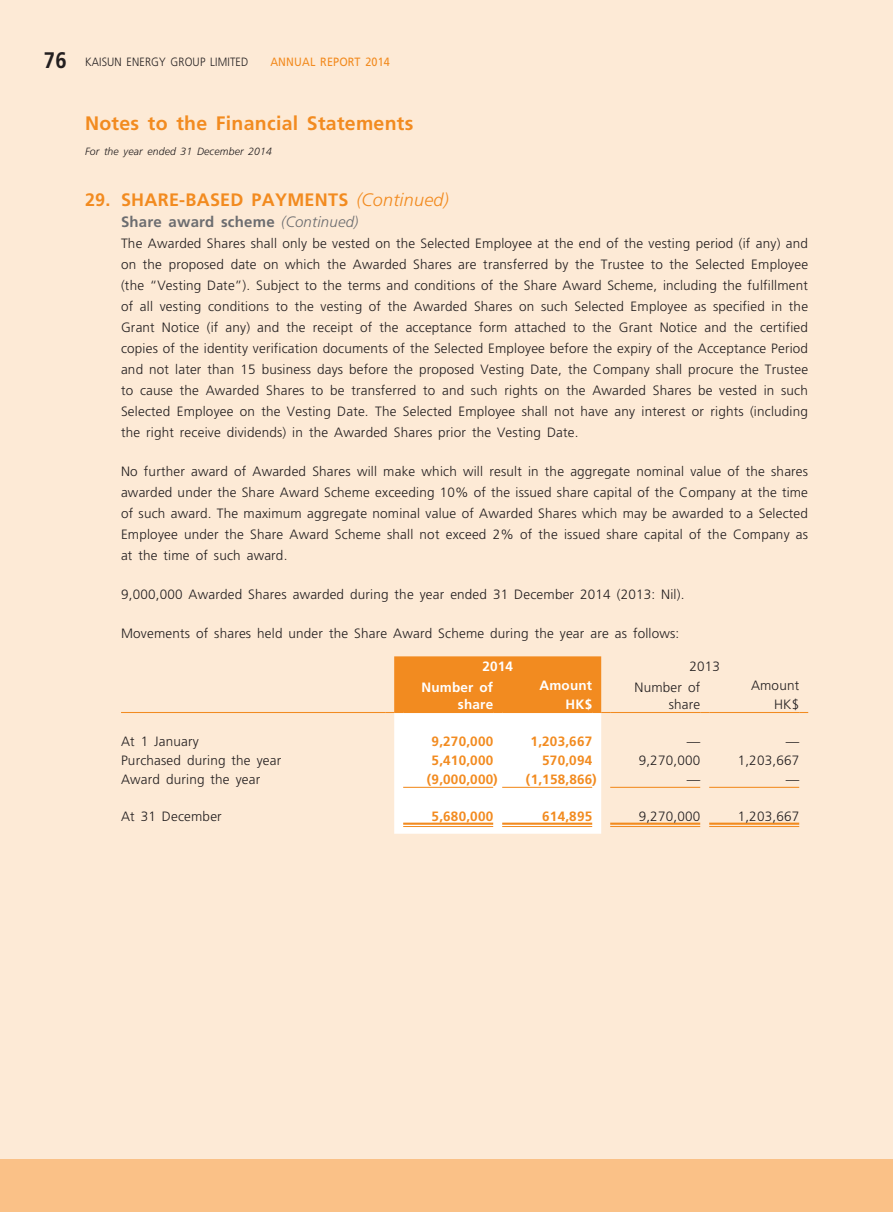
<style>
.page{position:relative;width:893px;height:1212px;background:#fdead6}
.page>*{position:absolute;margin:0;border:0;box-sizing:border-box;transform-origin:0 0}
.t1{font:700 19.5px "Frutiger LT Std";letter-spacing:.015em;color:#f28b20}
._03_H1{font:700 18px "Frutiger LT Std";letter-spacing:.015em;color:#f28b20}
._04___H2{font:700 15px "Frutiger LT Std";letter-spacing:.015em;color:#6c6d70}
._12___P2{font:300 13.5px/21px "Frutiger LT Std";letter-spacing:.015em;color:#231f20;text-align:justify}
._31_table_tab_6pt{font:700 13.5px "Frutiger LT Std";letter-spacing:.015em;color:#f28b20}
._31_table_tab_6pt-2{font:300 13.5px/16.5px "Frutiger LT Std";letter-spacing:.015em;color:#231f20;text-align:right}
._15_Table_Stub{font:300 13.5px "Frutiger LT Std";letter-spacing:.015em;color:#231f20}
._31_table_tab_6pt-3{font:700 13.5px/16.5px "Frutiger LT Std";letter-spacing:.015em;color:#fff;text-align:right}
.t2{font:300 12px "Frutiger LT Std";letter-spacing:.015em;color:#231f20;scale:.9 1}
.t3{font:12px "Frutiger LT Std";letter-spacing:.015em;color:#f28b20;scale:.9 1}
.t4{font:italic 300 10.5px "Frutiger LT Std";letter-spacing:.015em;color:#231f20}
.s1{font-weight:700;font-size:22.5px}
.s2{font-weight:300;font-style:italic}
</style>
<div class="page">
<div style="left:0;top:1159px;width:893px;height:53px;background:#fac187"></div>
<hr style="left:121px;top:712px;width:264px;height:1px;background:#f28b20">
<svg style="left:385px;top:656px;width:225px;height:178px;background:#fadab8"></svg>
<hr style="left:610px;top:712px;width:90px;height:1px;background:#f28b20">
<hr style="left:709px;top:712px;width:90px;height:1px;background:#f28b20">
<hr style="left:403px;top:787px;width:90px;height:1px;background:#f28b20">
<hr style="left:502px;top:787px;width:90px;height:1px;background:#f28b20">
<hr style="left:610px;top:787px;width:90px;height:1px;background:#f28b20">
<hr style="left:709px;top:787px;width:90px;height:1px;background:#f28b20">
<hr style="left:403px;top:822px;width:90px;height:3px;background:#f28b20">
<hr style="left:403px;top:826px;width:90px;height:1px;background:#f28b20">
<hr style="left:502px;top:822px;width:90px;height:3px;background:#f28b20">
<hr style="left:502px;top:826px;width:90px;height:1px;background:#f28b20">
<hr style="left:610px;top:822px;width:90px;height:3px;background:#f28b20">
<hr style="left:610px;top:826px;width:90px;height:1px;background:#f28b20">
<hr style="left:709px;top:822px;width:90px;height:3px;background:#f28b20">
<hr style="left:709px;top:826px;width:90px;height:1px;background:#f28b20">
<p class="t2" style="left:44px;top:56px;width:229px"><span class="s1">76</span> KAISUN ENERGY GROUP LIMITED</p>
<p class="t3" style="left:270px;top:55px;width:134px">ANNUAL REPORT 2014</p>
<h1 class="t1" style="left:85px;top:112px;width:330px">Notes to the Financial Statements</h1>
<p class="t4" style="left:85px;top:146px;width:189px">For the year ended 31 December 2014</p>
<p class="_03_H1" style="left:85px;top:189px;width:365px">29. SHARE-BASED PAYMENTS <span class="s2">(Continued)</span></p>
<p class="_04___H2" style="left:121px;top:213px;width:239px">Share award scheme <span class="s2">(Continued)</span></p>
<p class="_12___P2" style="left:121px;top:233px;width:689px">The Awarded Shares shall only be vested on the Selected Employee at the end of the vesting period (if any) and on the proposed date on which the Awarded Shares are transferred by the Trustee to the Selected Employee (the “Vesting Date”). Subject to the terms and conditions of the Share Award Scheme, including the fulfillment of all vesting conditions to the vesting of the Awarded Shares on such Selected Employee as specified in the Grant Notice (if any) and the receipt of the acceptance form attached to the Grant Notice and the certified copies of the identity verification documents of the Selected Employee before the expiry of the Acceptance Period and not later than 15 business days before the proposed Vesting Date, the Company shall procure the Trustee to cause the Awarded Shares to be transferred to and such rights on the Awarded Shares be vested in such Selected Employee on the Vesting Date. The Selected Employee shall not have any interest or rights (including the right receive dividends) in the Awarded Shares prior the Vesting Date.</p>
<p class="_12___P2" style="left:121px;top:461px;width:689px">No further award of Awarded Shares will make which will result in the aggregate nominal value of the shares awarded under the Share Award Scheme exceeding 10% of the issued share capital of the Company at the time of such award. The maximum aggregate nominal value of Awarded Shares which may be awarded to a Selected Employee under the Share Award Scheme shall not exceed 2% of the issued share capital of the Company as at the time of such award.</p>
<p class="_12___P2" style="left:121px;top:584px;width:565px">9,000,000 Awarded Shares awarded during the year ended 31 December 2014 (2013: Nil).</p>
<p class="_12___P2" style="left:121px;top:623px;width:560px">Movements of shares held under the Share Award Scheme during the year are as follows:</p>
<p class="_31_table_tab_6pt-3" style="left:482px;top:658px;width:32px">2014</p>
<p class="_31_table_tab_6pt-2" style="left:689px;top:659px;width:32px">2013</p>
<p class="_31_table_tab_6pt-3" style="left:422px;top:679px;width:73px">Number of share</p>
<p class="_31_table_tab_6pt-3" style="left:539px;top:677px;width:54px">Amount</p>
<p class="_31_table_tab_6pt-2" style="left:635px;top:679px;width:67px">Number of share</p>
<p class="_31_table_tab_6pt-2" style="left:751px;top:677px;width:50px">Amount</p>
<p class="_31_table_tab_6pt-3" style="left:566px;top:696px;width:28px">HK$</p>
<p class="_31_table_tab_6pt-2" style="left:774px;top:696px;width:27px">HK$</p>
<p class="_15_Table_Stub" style="left:121px;top:734px;width:79px">At 1 January</p>
<p class="_31_table_tab_6pt" style="left:432px;top:733px;width:63px">9,270,000</p>
<p class="_31_table_tab_6pt" style="left:531px;top:733px;width:63px">1,203,667</p>
<p class="_31_table_tab_6pt-2" style="left:687px;top:733px;width:15px">—</p>
<p class="_31_table_tab_6pt-2" style="left:786px;top:733px;width:15px">—</p>
<p class="_15_Table_Stub" style="left:121px;top:752px;width:162px">Purchased during the year</p>
<p class="_31_table_tab_6pt" style="left:432px;top:752px;width:63px">5,410,000</p>
<p class="_31_table_tab_6pt" style="left:542px;top:752px;width:51px">570,094</p>
<p class="_31_table_tab_6pt-2" style="left:639px;top:752px;width:63px">9,270,000</p>
<p class="_31_table_tab_6pt-2" style="left:738px;top:752px;width:63px">1,203,667</p>
<p class="_15_Table_Stub" style="left:121px;top:771px;width:141px">Award during the year</p>
<p class="_31_table_tab_6pt" style="left:427px;top:771px;width:72px">(9,000,000)</p>
<p class="_31_table_tab_6pt" style="left:526px;top:771px;width:72px">(1,158,866)</p>
<p class="_31_table_tab_6pt-2" style="left:687px;top:771px;width:15px">—</p>
<p class="_31_table_tab_6pt-2" style="left:786px;top:771px;width:15px">—</p>
<p class="_15_Table_Stub" style="left:121px;top:809px;width:102px">At 31 December</p>
<p class="_31_table_tab_6pt" style="left:432px;top:808px;width:63px">5,680,000</p>
<p class="_31_table_tab_6pt" style="left:542px;top:808px;width:51px">614,895</p>
<p class="_31_table_tab_6pt-2" style="left:639px;top:808px;width:63px">9,270,000</p>
<p class="_31_table_tab_6pt-2" style="left:738px;top:808px;width:63px">1,203,667</p>
</div>
